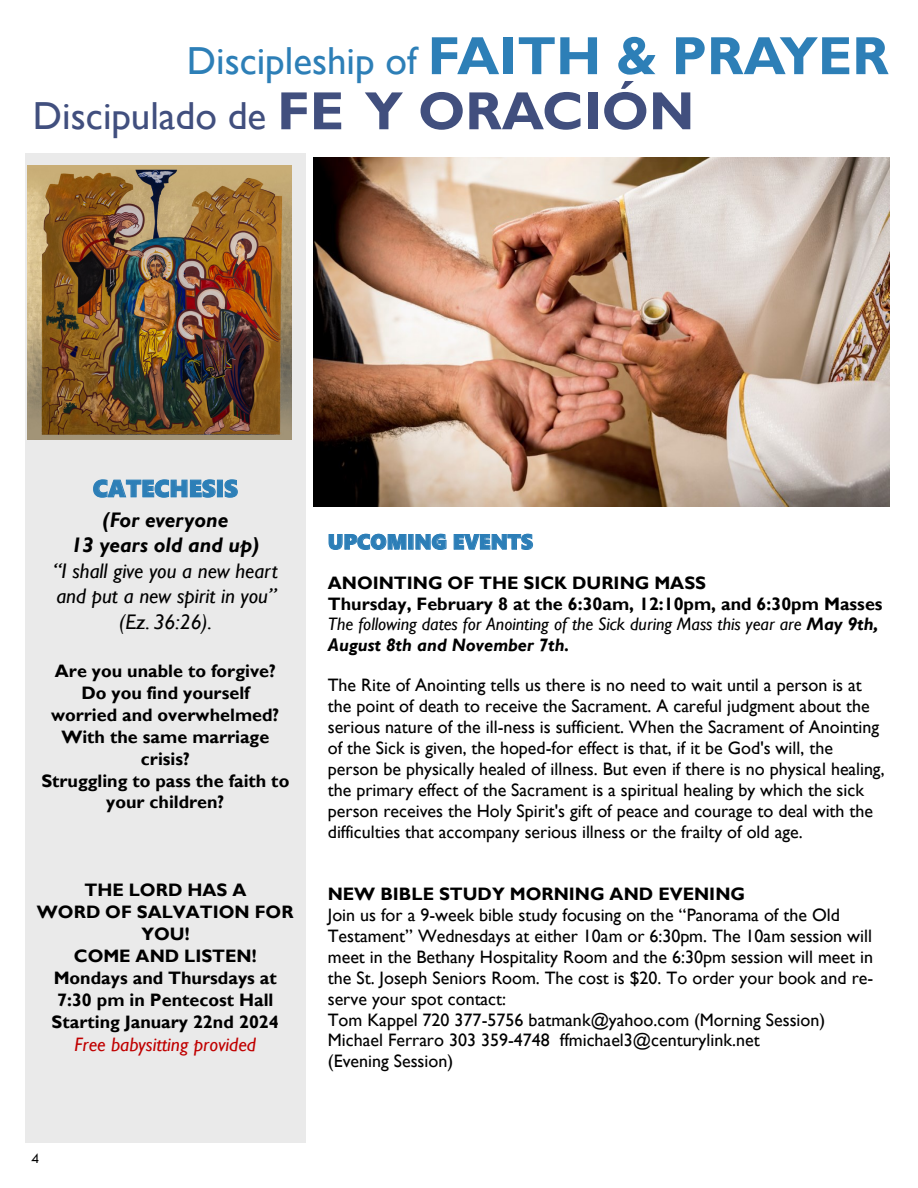
<style>
.page{position:relative;width:918px;height:1188px;background:#fff}
.page>*{position:absolute;margin:0;border:0;box-sizing:border-box;transform-origin:0 0}
.t1{font:39px/55.1px "Gill Sans";color:#2d7fb7}
.t2{font:24px "Segoe UI Black";color:#2d7fb7}
.t3{font:italic 21.15px "Gill Sans";color:#000}
.t4{font:italic 21px/25.5px "Gill Sans";color:#000;text-align:center}
.t5{font:21px "Segoe UI Black";color:#2c7eb7}
.t6{font:italic 19.5px "Gill Sans";color:#c00000}
.t7{font:18px/20.9px "Gill Sans";color:#000}
.t8{font:700 18px/21.9px "Gill Sans";color:#000;text-align:center}
.t9{font:15px "Tw Cen";color:#000}
.s1{font-weight:700;font-size:54px}
.s2{color:#414f7e}
.s3{font-weight:700;font-size:54px;color:#414f7e}
.s4{font-weight:700}
.s5{font-weight:400;font-style:italic}
.s6{font-style:italic}
</style>
<div class="page">
<div style="left:25px;top:154px;width:281px;height:989px;background:#eaeaea"></div>
<img style="left:27px;top:166px;width:265px;height:273px">
<img style="left:313px;top:157px;width:577px;height:349px">
<p class="t1" style="left:33px;top:34px;width:857px;text-indent:154px">Discipleship of <span class="s1">FAITH &amp; PRAYER<br></span><span class="s2">Discipulado de</span> <span class="s3">FE Y ORACIÓN</span></p>
<p class="t2" style="left:93px;top:471px;width:146px">CATECHESIS</p>
<p class="t4" style="left:53px;top:507px;width:226px"><span class="s4">(For everyone<br>13 years old and up)<br></span>“I shall give you a new heart and put a new spirit in you”</p>
<p class="t3" style="left:119px;top:609px;width:94px">(Ez. 36:26).</p>
<p class="t8" style="left:41px;top:660px;width:250px">Are you unable to forgive?<br>Do you find yourself<br>worried and overwhelmed?<br>With the same marriage crisis?<br>Struggling to pass the faith to your children?</p>
<p class="t8" style="left:37px;top:880px;width:258px">THE LORD HAS A<br>WORD OF SALVATION FOR<br>YOU!<br>COME AND LISTEN!<br>Mondays and Thursdays at<br>7:30 pm in Pentecost Hall<br>Starting January 22nd 2024</p>
<p class="t6" style="left:75px;top:1033px;width:183px">Free babysitting provided</p>
<p class="t9" style="left:31px;top:1149px;width:10px">4</p>
<p class="t5" style="left:328px;top:527px;width:207px">UPCOMING EVENTS</p>
<p class="t8" style="left:328px;top:573px;width:556px;line-height:20.9px;text-align:left">ANOINTING OF THE SICK DURING MASS<br>Thursday, February 8 at the 6:30am, 12:10pm, and 6:30pm Masses <span class="s5">The following dates for Anointing of the Sick during Mass this year are</span> <span class="s6">May 9th, August 8th and November 7th.</span></p>
<p class="t7" style="left:328px;top:675px;width:558px">The Rite of Anointing tells us there is no need to wait until a person is at the point of death to receive the Sacrament. A careful judgment about the serious nature of the ill-ness is sufficient. When the Sacrament of Anointing of the Sick is given, the hoped-for effect is that, if it be God's will, the person be physically healed of illness. But even if there is no physical healing, the primary effect of the Sacrament is a spiritual healing by which the sick person receives the Holy Spirit's gift of peace and courage to deal with the difficulties that accompany serious illness or the frailty of old age.</p>
<p class="t7" style="left:328px;top:884px;width:547px"><span class="s4">NEW BIBLE STUDY MORNING AND EVENING<br></span>Join us for a 9-week bible study focusing on the “Panorama of the Old Testament” Wednesdays at either 10am or 6:30pm. The 10am session will meet in the Bethany Hospitality Room and the 6:30pm session will meet in the St. Joseph Seniors Room. The cost is $20. To order your book and re&shy;serve your spot contact:<br>Tom Kappel 720 377-5756 batmank@yahoo.com (Morning Session)<br>Michael Ferraro 303 359-4748 ffmichael3@centurylink.net<br>(Evening Session)</p>
</div>
